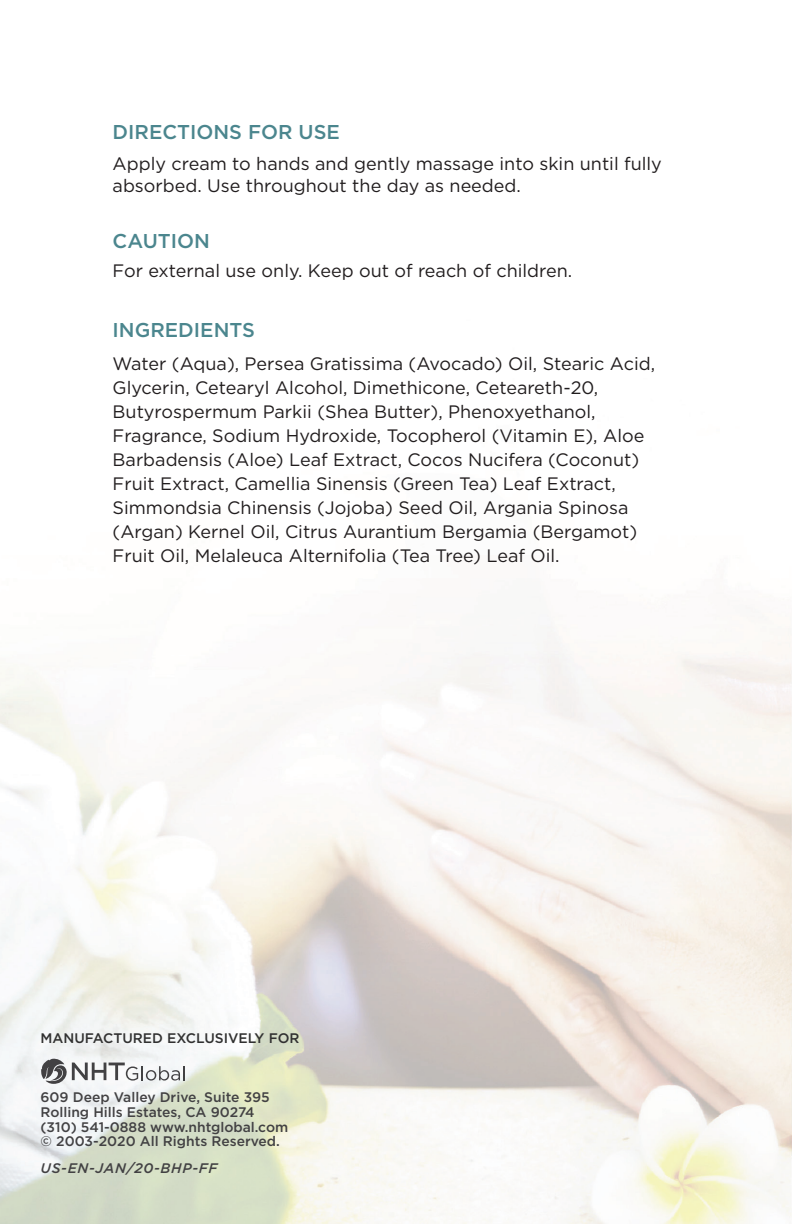
<style>
.page{position:relative;width:792px;height:1224px;background:#fff}
.page>*{position:absolute;margin:0;border:0;box-sizing:border-box;transform-origin:0 0}
.t1{font:500 20px "Gotham";color:#4b868e}
.t2{font:18px/24px "Gotham";color:#211d1e}
.t3{font:500 13.8px/14.8px "Gotham HTF";color:#424143}
.t4{font:500 13.8px "Gotham HTF";color:#313131}
.t5{font:italic 500 13.8px "Gotham HTF";letter-spacing:.05em;color:#424143}
</style>
<div class="page">
<img style="left:0;top:615px;width:792px;height:609px">
<svg style="left:41px;top:1058px;width:144px;height:26px"></svg>
<p class="t1" style="left:113px;top:119px;width:229px">DIRECTIONS FOR USE</p>
<p class="t2" style="left:113px;top:153px;width:551px;line-height:21.6px">Apply cream to hands and gently massage into skin until fully absorbed. Use throughout the day as needed.</p>
<p class="t1" style="left:113px;top:228px;width:99px">CAUTION</p>
<p class="t2" style="left:113px;top:259px;width:461px">For external use only. Keep out of reach of children.</p>
<p class="t1" style="left:113px;top:317px;width:144px">INGREDIENTS</p>
<p class="t2" style="left:113px;top:351px;width:544px">Water (Aqua), Persea Gratissima (Avocado) Oil, Stearic Acid, Glycerin, Cetearyl Alcohol, Dimethicone, Ceteareth-20, Butyrospermum Parkii (Shea Butter), Phenoxyethanol, Fragrance, Sodium Hydroxide, Tocopherol (Vitamin E), Aloe Barbadensis (Aloe) Leaf Extract, Cocos Nucifera (Coconut)<br>Fruit Extract, Camellia Sinensis (Green Tea) Leaf Extract, Simmondsia Chinensis (Jojoba) Seed Oil, Argania Spinosa (Argan) Kernel Oil, Citrus Aurantium Bergamia (Bergamot)<br>Fruit Oil, Melaleuca Alternifolia (Tea Tree) Leaf Oil.</p>
<p class="t4" style="left:40px;top:1031px;width:261px">MANUFACTURED EXCLUSIVELY FOR</p>
<p class="t3" style="left:41px;top:1089px;width:249px">609 Deep Valley Drive, Suite 395<br>Rolling Hills Estates, CA 90274 (310) 541-0888 www.nhtglobal.com © 2003-2020 All Rights Reserved.</p>
<p class="t5" style="left:41px;top:1161px;width:179px">US-EN-JAN/20-BHP-FF</p>
</div>
